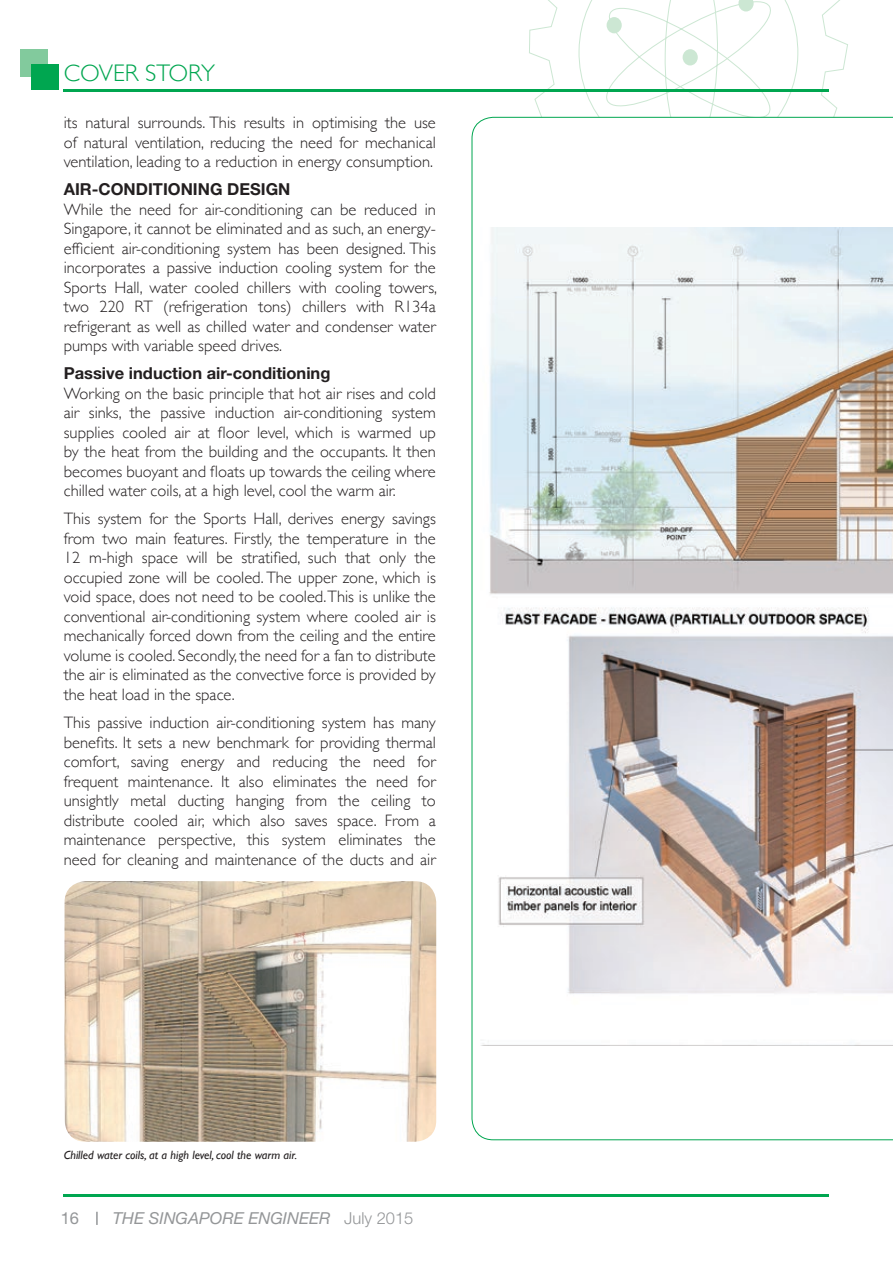
<style>
.page{position:relative;width:893px;height:1263px;background:#fff}
.page>*{position:absolute;margin:0;border:0;box-sizing:border-box;transform-origin:0 0}
.t1{font:300 24px "Gill Sans";color:#00a650}
.t2{font:300 16.5px/19.5px "Gill Sans";color:#231f20;text-align:justify}
.t3{font:700 16.5px "Helvetica Neue LT Std";color:#231f20}
.t4{font:italic 16.5px "Helvetica Neue LT Std";color:#949698}
.t5{font:16.5px "Helvetica Neue LT Std";color:#949698}
.t6{font:italic 12px "Gill Sans";color:#231f20}
.s1{font-weight:300;font-style:normal}
</style>
<div class="page">
<svg style="left:529px;top:0;width:319px;height:117px"></svg>
<svg style="left:600px;top:0;width:177px;height:117px"></svg>
<div style="left:682px;top:49px;width:16px;height:17px;background:#cce7d3;border-radius:50%"></div>
<div style="left:606px;top:17px;width:16px;height:16px;background:#cce7d3;border-radius:50%"></div>
<hr style="left:64px;top:89px;width:765px;height:2px;background:#00a650">
<hr style="left:64px;top:1194px;width:765px;height:2px;background:#00a650">
<div style="left:20px;top:50px;width:28px;height:27px;background:#82ca9d"></div>
<div style="left:32px;top:65px;width:27px;height:25px;background:#00a650"></div>
<svg style="left:96px;top:1212px;width:2px;height:13px"></svg>
<svg style="left:472px;top:117px;width:421px;height:1023px"></svg>
<img style="left:65px;top:881px;width:371px;height:261px">
<h1 class="t1" style="left:64px;top:54px;width:153px">COVER STORY</h1>
<p class="t2" style="left:64px;top:112px;width:374px">its natural surrounds. This results in optimising the use of natural ventilation, reducing the need for mechanical ventilation, leading to a reduction in energy consumption.</p>
<p class="t3" style="left:64px;top:179px;width:228px">AIR-CONDITIONING DESIGN</p>
<p class="t2" style="left:64px;top:199px;width:375px">While the need for air-conditioning can be reduced in Singapore, it cannot be eliminated and as such, an energy&shy;efficient air-conditioning system has been designed. This incorporates a passive induction cooling system for the Sports Hall, water cooled chillers with cooling towers, two 220 RT (refrigeration tons) chillers with R134a refrigerant as well as chilled water and condenser water pumps with variable speed drives.</p>
<p class="t3" style="left:64px;top:363px;width:268px">Passive induction air-conditioning</p>
<p class="t2" style="left:64px;top:383px;width:374px">Working on the basic principle that hot air rises and cold air sinks, the passive induction air-conditioning system supplies cooled air at floor level, which is warmed up by the heat from the building and the occupants. It then becomes buoyant and floats up towards the ceiling where chilled water coils, at a high level, cool the warm air.</p>
<p class="t2" style="left:64px;top:508px;width:374px">This system for the Sports Hall, derives energy savings from two main features. Firstly, the temperature in the 12 m-high space will be stratified, such that only the occupied zone will be cooled. The upper zone, which is void space, does not need to be cooled. This is unlike the conventional air-conditioning system where cooled air is mechanically forced down from the ceiling and the entire volume is cooled. Secondly, the need for a fan to distribute the air is eliminated as the convective force is provided by the heat load in the space.</p>
<p class="t2" style="left:64px;top:712px;width:374px">This passive induction air-conditioning system has many benefits. It sets a new benchmark for providing thermal comfort, saving energy and reducing the need for frequent maintenance. It also eliminates the need for unsightly metal ducting hanging from the ceiling to distribute cooled air, which also saves space. From a maintenance perspective, this system eliminates the need for cleaning and maintenance of the ducts and air</p>
<p class="t6" style="left:64px;top:1148px;width:235px">Chilled water coils, at a high level, cool the warm air.</p>
<p class="t5" style="left:61px;top:1208px;width:20px">16</p>
<p class="t4" style="left:113px;top:1208px;width:302px">THE SINGAPORE ENGINEER <span class="s1">July 2015</span></p>
</div>
